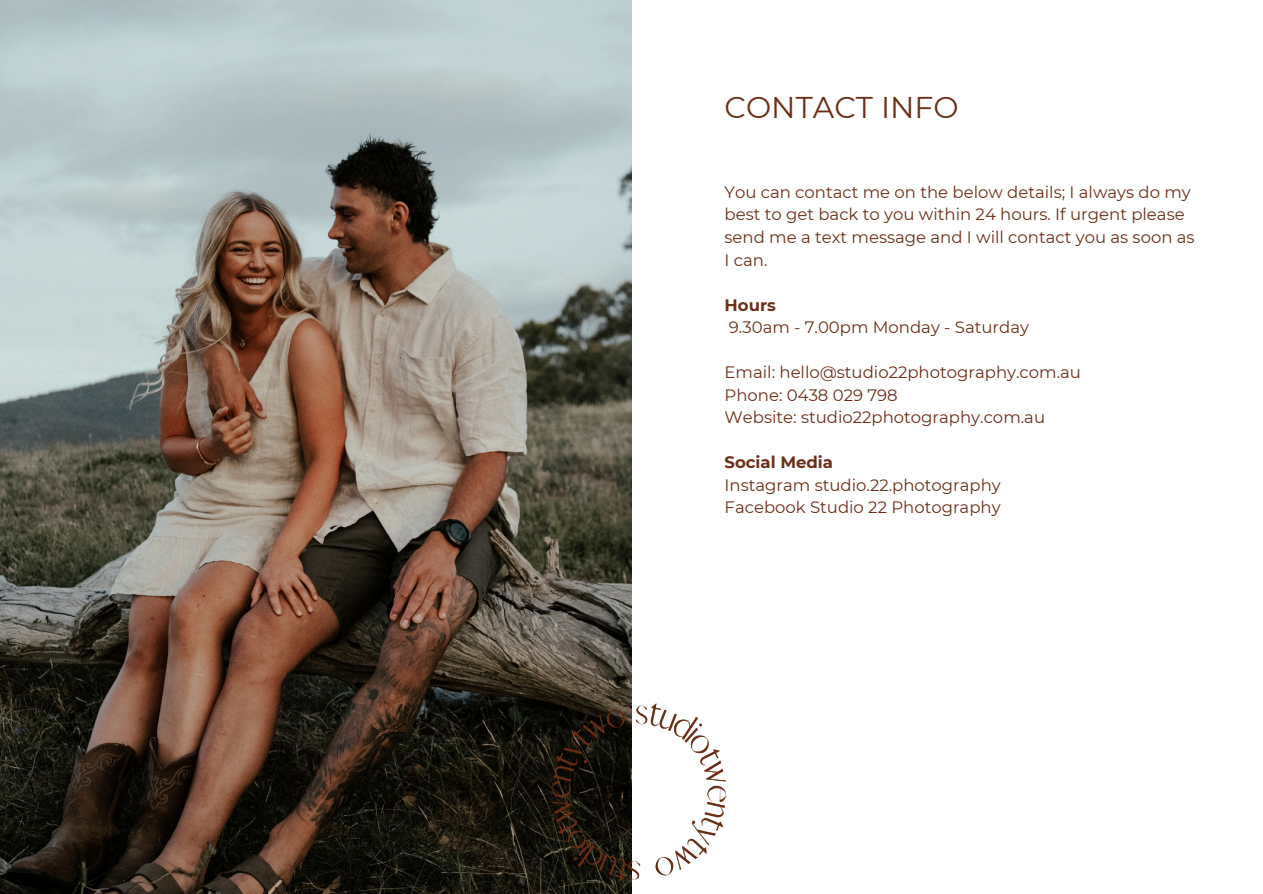
<style>
.page{position:relative;width:1263px;height:894px;background:#fff}
.page>*{position:absolute;margin:0;border:0;box-sizing:border-box;transform-origin:0 0}
.t1{font:30px "Montserrat";color:#6d2f19}
.t2{font:16.5px/22.5px "Montserrat";color:#6d2f19}
.t3{font:700 16.5px "Montserrat";color:#6d2f19}
</style>
<div class="page">
<img style="left:0;top:0;width:631px;height:893px">
<img style="left:462px;top:616px;width:265px;height:277px">
<h1 class="t1" style="left:725px;top:89px;width:236px">CONTACT INFO</h1>
<p class="t2" style="left:725px;top:181px;width:472px">You can contact me on the below details; I always do my best to get back to you within 24 hours. If urgent please send me a text message and I will contact you as soon as I can.</p>
<p class="t3" style="left:725px;top:294px;width:53px">Hours</p>
<p class="t2" style="left:729px;top:316px;width:302px">9.30am - 7.00pm Monday - Saturday</p>
<p class="t2" style="left:725px;top:361px;width:358px">Email: hello@studio22photography.com.au</p>
<p class="t2" style="left:725px;top:383px;width:175px">Phone: 0438 029 798</p>
<p class="t2" style="left:725px;top:406px;width:322px">Website: studio22photography.com.au</p>
<p class="t3" style="left:725px;top:452px;width:110px">Social Media</p>
<p class="t2" style="left:725px;top:473px;width:278px">Instagram studio.22.photography</p>
<p class="t2" style="left:725px;top:496px;width:278px">Facebook Studio 22 Photography</p>
</div>
